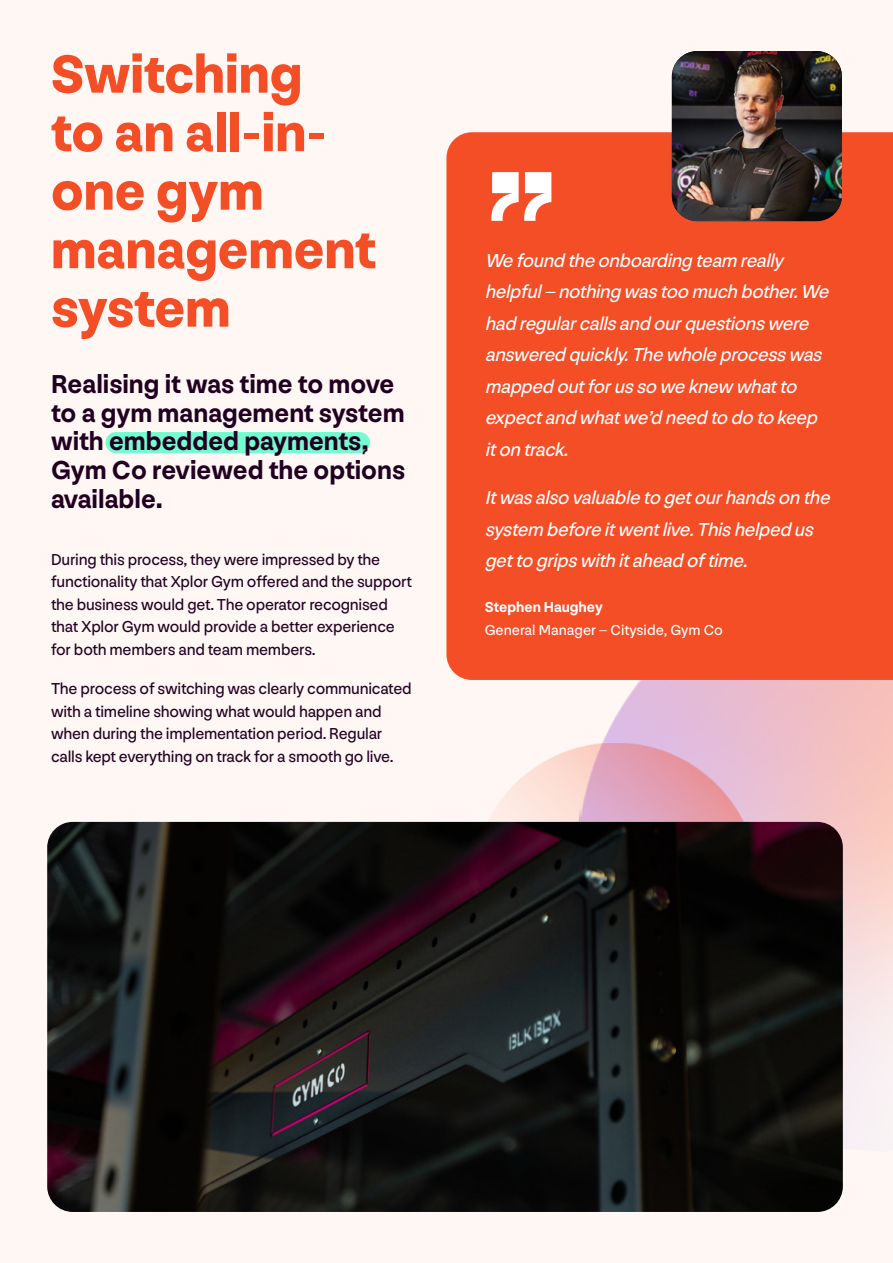
<style>
.page{position:relative;width:893px;height:1263px;background:#fff7f3}
.page>*{position:absolute;margin:0;border:0;box-sizing:border-box;transform-origin:0 0}
.t1{font:900 144px "NN Nouvelle Grotesk STD";color:#fff}
.t2{font:900 55.5px/58.5px "NN Nouvelle Grotesk STD";color:#f44e27}
.t3{font:700 27px/28.5px "NN Nouvelle Grotesk STD";color:#220021}
.t4{font:italic 19.5px/31.5px "NN Nouvelle Grotesk STD";color:#fff}
.t5{font:16.5px/22.5px "NN Nouvelle Grotesk STD";letter-spacing:-.015em;color:#220021}
.t6{font:15px "NN Nouvelle Grotesk STD";color:#fff}
.t7{font:700 15px "NN Nouvelle Grotesk STD";color:#fff}
</style>
<div class="page">
<img style="left:472px;top:743px;width:287px;height:79px">
<div style="left:105px;top:432px;width:265px;height:21px;background:#74fbd0;border-radius:10px"></div>
<div style="left:446px;top:132px;width:447px;height:548px;background:#f44e27"></div>
<img style="left:672px;top:51px;width:170px;height:170px">
<img style="left:47px;top:822px;width:796px;height:390px">
<h2 class="t2" style="left:51px;top:45px;width:326px">Switching<br>to an all-in&shy;one gym management system</h2>
<h3 class="t3" style="left:51px;top:370px;width:356px">Realising it was time to move to a gym management system with embedded payments,<br>Gym Co reviewed the options available.</h3>
<p class="t5" style="left:51px;top:548px;width:362px">During this process, they were impressed by the functionality that Xplor Gym offered and the support the business would get. The operator recognised that Xplor Gym would provide a better experience for both members and team members.</p>
<p class="t5" style="left:51px;top:678px;width:362px">The process of switching was clearly communicated with a timeline showing what would happen and when during the implementation period. Regular calls kept everything on track for a smooth go live.</p>
<h1 class="t1" style="left:485px;top:124px;width:75px">”</h1>
<p class="t4" style="left:485px;top:245px;width:351px">Wefoundtheonboardingteam really helpful–nothingwastoomuchbother.We hadregularcallsandourquestionswere answeredquickly.Thewholeprocesswas mappedoutforussoweknew whatto expectandwhatwe’dneedtodotokeep itontrack.</p>
<p class="t4" style="left:485px;top:482px;width:352px">Itwasalsovaluabletogetourhandsonthe system beforeitwentlive.Thishelpedus gettogripswithitaheadoftime.</p>
<p class="t7" style="left:485px;top:597px;width:120px">Stephen Haughey</p>
<p class="t6" style="left:485px;top:620px;width:240px">General Manager – Cityside, Gym Co</p>
</div>
